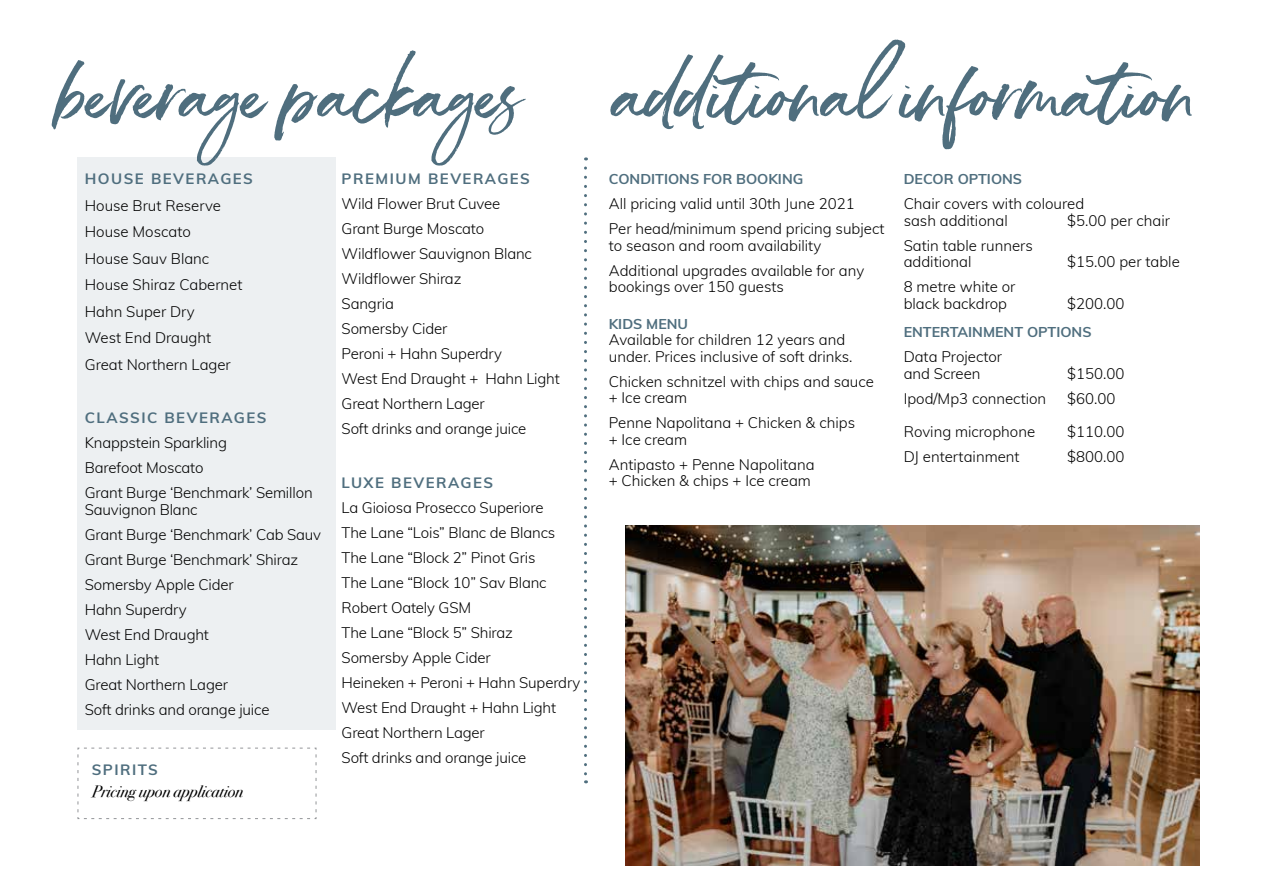
<style>
.page{position:relative;width:1263px;height:893px;background:#fff}
.page>*{position:absolute;margin:0;border:0;box-sizing:border-box;transform-origin:0 0}
.t1{font:135px "Lovestory Solid";color:#4f6e7e}
.t2{font:italic 16.5px "Bodoni Svty Two ITCTT";color:#000}
.t3{font:300 15px/25px "Muli";letter-spacing:-.01em;color:#000}
.t4{font:700 15px "Muli";letter-spacing:.1em;color:#4f6e7e}
.t5{font:700 14.25px "Muli";color:#4f6e7e}
.s1{font-family:"Lovestory ALT Solid"}
</style>
<div class="page">
<img style="left:625px;top:525px;width:574px;height:340px">
<div style="left:78px;top:157px;width:258px;height:573px;background:#edf0f2"></div>
<svg style="left:584px;top:168px;width:3px;height:615px"></svg>
<svg style="left:77px;top:747px;width:240px;height:72px"></svg>
<h1 class="t1" style="left:54px;top:-13px;width:1142px">bevera<span class="s1">g</span>e packa<span class="s1">g</span>es additional information</h1>
<p class="t4" style="left:342px;top:168px;width:190px">PREMIUM BEVERAGES</p>
<p class="t3" style="left:342px;top:191px;width:220px">Wild Flower Brut Cuvee<br>Grant Burge Moscato<br>Wildflower Sauvignon Blanc<br>Wildflower Shiraz<br>Sangria<br>Somersby Cider<br>Peroni + Hahn Superdry<br>West End Draught + Hahn Light<br>Great Northern Lager<br>Soft drinks and orange juice</p>
<p class="t4" style="left:342px;top:471px;width:153px">LUXE BEVERAGES</p>
<p class="t3" style="left:342px;top:494px;width:240px">La Gioiosa Prosecco Superiore<br>The Lane “Lois” Blanc de Blancs<br>The Lane “Block 2” Pinot Gris<br>The Lane “Block 10” Sav Blanc<br>Robert Oately GSM<br>The Lane “Block 5” Shiraz<br>Somersby Apple Cider<br>Heineken + Peroni + Hahn Superdry<br>West End Draught + Hahn Light<br>Great Northern Lager<br>Soft drinks and orange juice</p>
<p class="t4" style="left:85px;top:168px;width:170px">HOUSE BEVERAGES</p>
<p class="t3" style="left:85px;top:191px;width:159px;line-height:26.5px">House Brut Reserve<br>House Moscato<br>House Sauv Blanc<br>House Shiraz Cabernet<br>Hahn Super Dry<br>West End Draught<br>Great Northern Lager</p>
<p class="t4" style="left:85px;top:407px;width:183px">CLASSIC BEVERAGES</p>
<p class="t3" style="left:85px;top:429px;width:229px">Knappstein Sparkling<br>Barefoot Moscato<br>Grant Burge ‘Benchmark’ Semillon</p>
<p class="t3" style="left:85px;top:496px;width:238px">Sauvignon Blanc<br>Grant Burge ‘Benchmark’ Cab Sauv<br>Grant Burge ‘Benchmark’ Shiraz<br>Somersby Apple Cider<br>Hahn Superdry<br>West End Draught<br>Hahn Light<br>Great Northern Lager<br>Soft drinks and orange juice</p>
<p class="t5" style="left:609px;top:169px;width:196px">CONDITIONS FOR BOOKING</p>
<p class="t3" style="left:609px;top:191px;width:277px">All pricing valid until 30th June 2021<br>Per head/minimum spend pricing subject</p>
<p class="t3" style="left:609px;top:232px;width:257px">to season and room availability<br>Additional upgrades available for any</p>
<p class="t3" style="left:609px;top:274px;width:177px">bookings over 150 guests</p>
<p class="t5" style="left:609px;top:313px;width:81px">KIDS MENU</p>
<p class="t3" style="left:609px;top:331px;width:245px;line-height:16.5px">Available for children 12 years and under. Prices inclusive of soft drinks.</p>
<p class="t3" style="left:609px;top:372px;width:267px;line-height:16.5px">Chicken schnitzel with chips and sauce + Ice cream</p>
<p class="t3" style="left:609px;top:414px;width:248px;line-height:16.5px">Penne Napolitana + Chicken &amp; chips + Ice cream</p>
<p class="t3" style="left:609px;top:455px;width:207px;line-height:16.5px">Antipasto + Penne Napolitana + Chicken &amp; chips + Ice cream</p>
<p class="t5" style="left:904px;top:169px;width:120px">DECOR OPTIONS</p>
<p class="t3" style="left:904px;top:195px;width:182px;line-height:16.5px">Chair covers with coloured sash additional</p>
<p class="t3" style="left:1067px;top:207px;width:104px">$5.00 per chair</p>
<p class="t3" style="left:904px;top:236px;width:131px;line-height:16.5px">Satin table runners additional</p>
<p class="t3" style="left:1067px;top:249px;width:114px">$15.00 per table</p>
<p class="t3" style="left:904px;top:278px;width:113px;line-height:16.5px">8 metre white or black backdrop</p>
<p class="t3" style="left:1067px;top:290px;width:59px">$200.00</p>
<p class="t5" style="left:904px;top:321px;width:189px">ENTERTAINMENT OPTIONS</p>
<p class="t3" style="left:904px;top:348px;width:100px;line-height:16.5px">Data Projector and Screen</p>
<p class="t3" style="left:1067px;top:360px;width:59px">$150.00</p>
<p class="t3" style="left:904px;top:385px;width:144px">Ipod/Mp3 connection</p>
<p class="t3" style="left:1067px;top:385px;width:50px">$60.00</p>
<p class="t3" style="left:904px;top:418px;width:133px">Roving microphone</p>
<p class="t3" style="left:1067px;top:418px;width:59px">$110.00</p>
<p class="t3" style="left:904px;top:443px;width:117px">DJ entertainment</p>
<p class="t3" style="left:1067px;top:443px;width:59px">$800.00</p>
<p class="t4" style="left:92px;top:759px;width:68px">SPIRITS</p>
<p class="t2" style="left:92px;top:777px;width:153px">Pricing upon application</p>
</div>
